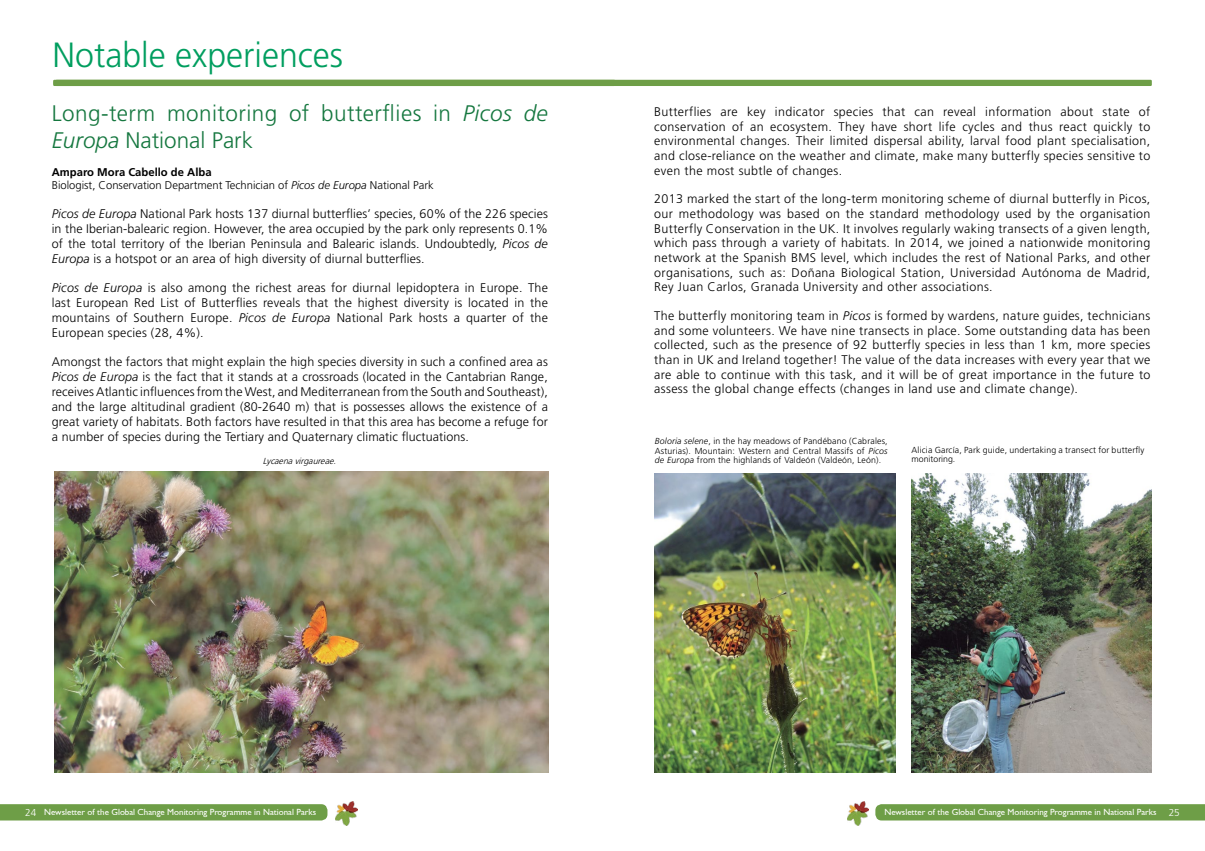
<style>
.page{position:relative;width:1205px;height:851px;background:#fff}
.page>*{position:absolute;margin:0;border:0;box-sizing:border-box;transform-origin:0 0}
.t1{font:300 35px "Frutiger LT Std";color:#009e5f}
.t2{font:300 22.5px/27px "Frutiger LT Std";letter-spacing:.02em;color:#15773f}
.t3{font:300 12.5px/14.6px "Frutiger LT Std";letter-spacing:.03em;color:#000;text-align:justify}
.t4{font:300 11.25px/13.5px "Frutiger LT Std";color:#000}
.t5{font:8.88px "Gill Sans";color:#fff}
.t6{font:300 8.75px/9.4px "Frutiger LT Std";letter-spacing:.02em;color:#000;text-align:justify}
.t7{font:italic 300 8.75px "Frutiger LT Std";color:#000}
.s1{font-style:italic}
.s2{font-weight:700}
.s3{font-family:"Frutiger LT Std";font-weight:300;font-size:10px}
</style>
<div class="page">
<div style="left:0;top:804px;width:327px;height:16px;background:#6e9e47"></div>
<div style="left:875px;top:804px;width:330px;height:16px;background:#6e9e47"></div>
<img style="left:336px;top:801px;width:21px;height:24px">
<img style="left:847px;top:801px;width:21px;height:24px">
<div style="left:53px;top:80px;width:1099px;height:6px;background:#6e9e47"></div>
<img style="left:55px;top:471px;width:493px;height:301px">
<img style="left:654px;top:473px;width:241px;height:299px">
<img style="left:911px;top:473px;width:241px;height:299px">
<h1 class="t1" style="left:53px;top:35px;width:292px">Notable experiences</h1>
<h2 class="t2" style="left:52px;top:100px;width:498px">Long-term monitoring of butterflies in <span class="s1">Picos de<br>Europa</span> National Park</h2>
<p class="t4" style="left:52px;top:165px;width:383px"><span class="s2">Amparo Mora Cabello de Alba<br></span>Biologist, Conservation Department Technician of <span class="s1">Picos de Europa</span> National Park</p>
<p class="t3" style="left:52px;top:206px;width:498px;line-height:15px"><span class="s1">Picos de Europa</span> National Park hosts 137 diurnal butterflies’ species, 60% of the 226 species in the Iberian-balearic region. However, the area occupied by the park only represents 0.1% of the total territory of the Iberian Peninsula and Balearic islands. Undoubtedly, <span class="s1">Picos de Europa</span> is a hotspot or an area of high diversity of diurnal butterflies.</p>
<p class="t3" style="left:52px;top:280px;width:498px;line-height:15px"><span class="s1">Picos de Europa</span> is also among the richest areas for diurnal lepidoptera in Europe. The last European Red List of Butterflies reveals that the highest diversity is located in the mountains of Southern Europe. <span class="s1">Picos de Europa</span> National Park hosts a quarter of the European species (28, 4%).</p>
<p class="t3" style="left:52px;top:354px;width:498px;line-height:15px">Amongst the factors that might explain the high species diversity in such a confined area as <span class="s1">Picos de Europa</span> is the fact that it stands at a crossroads (located in the Cantabrian Range, receives Atlantic influences from the West, and Mediterranean from the South and Southeast), and the large altitudinal gradient (80-2640 m) that is possesses allows the existence of a great variety of habitats. Both factors have resulted in that this area has become a refuge for a number of species during the Tertiary and Quaternary climatic fluctuations.</p>
<p class="t7" style="left:263px;top:456px;width:77px">Lycaenavirgaureae.</p>
<p class="t3" style="left:654px;top:105px;width:498px">Butterflies are key indicator species that can reveal information about state of conservation of an ecosystem. They have short life cycles and thus react quickly to environmental changes. Their limited dispersal ability, larval food plant specialisation, and close-reliance on the weather and climate, make many butterfly species sensitive to even the most subtle of changes.</p>
<p class="t3" style="left:654px;top:192px;width:498px">2013 marked the start of the long-term monitoring scheme of diurnal butterfly in Picos, our methodology was based on the standard methodology used by the organisation Butterfly Conservation in the UK. It involves regularly waking transects of a given length, which pass through a variety of habitats. In 2014, we joined a nationwide monitoring network at the Spanish BMS level, which includes the rest of National Parks, and other organisations, such as: Doñana Biological Station, Universidad Autónoma de Madrid, Rey Juan Carlos, Granada University and other associations.</p>
<p class="t3" style="left:654px;top:308px;width:498px">The butterfly monitoring team in <span class="s1">Picos</span> is formed by wardens, nature guides, technicians and some volunteers. We have nine transects in place. Some outstanding data has been collected, such as the presence of 92 butterfly species in less than 1 km, more species than in UK and Ireland together! The value of the data increases with every year that we are able to continue with this task, and it will be of great importance in the future to assess the global change effects (changes in land use and climate change).</p>
<p class="t6" style="left:655px;top:436px;width:234px"><span class="s1">Boloria selene</span>, in the hay meadows of Pandébano (Cabrales, Asturias). Mountain: Western and Central Massifs of <span class="s1">Picos de Europa</span> from the highlands of Valdeón (Valdeón, León).</p>
<p class="t6" style="left:911px;top:445px;width:234px">Alicia García, Park guide, undertaking a transect for butterfly monitoring.</p>
<p class="t5" style="left:25px;top:806px;width:292px"><span class="s3">24</span> Newsletter of the Global Change Monitoring Programme in National Parks</p>
<p class="t5" style="left:884px;top:806px;width:297px">Newsletter of the Global Change Monitoring Programme in National Parks <span class="s3">25</span></p>
</div>
